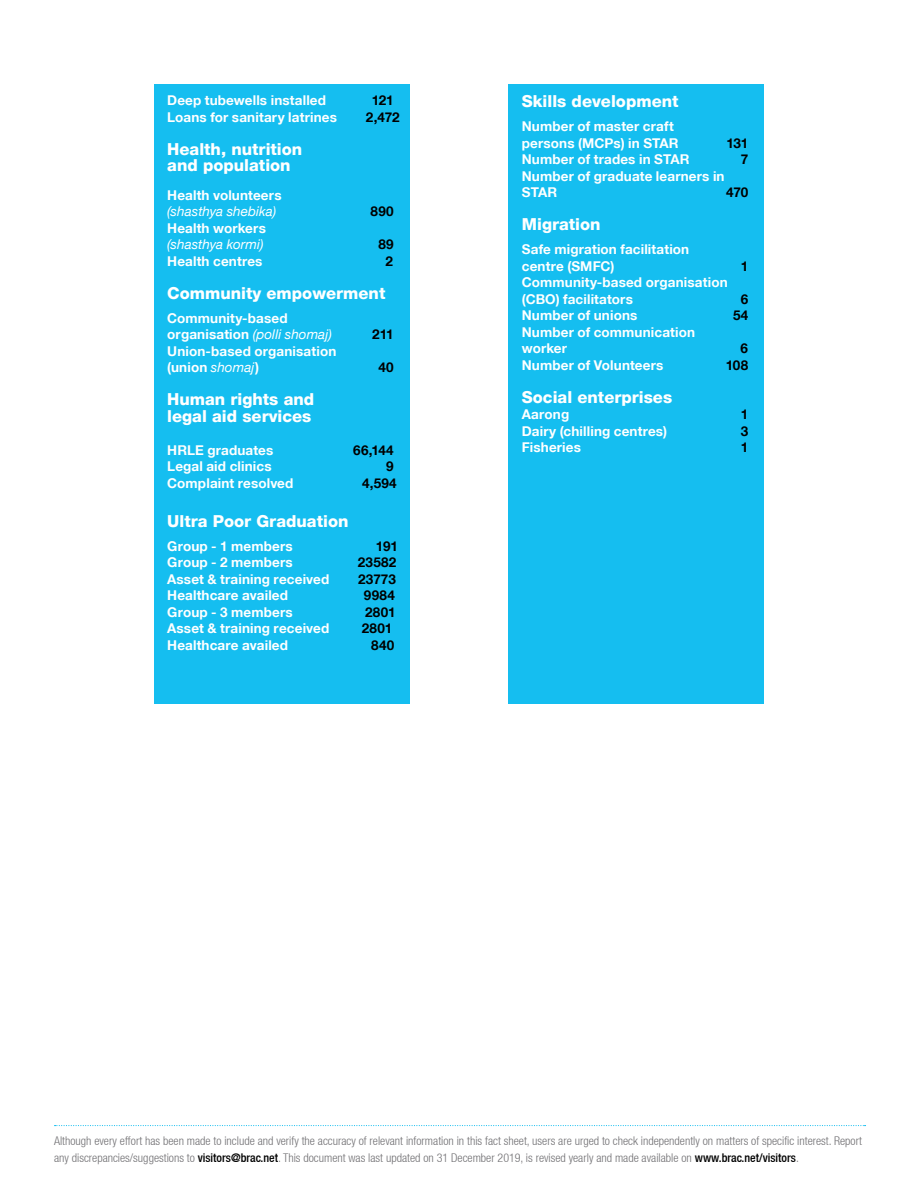
<style>
.page{position:relative;width:918px;height:1188px;background:#fff}
.page>*{position:absolute;margin:0;border:0;box-sizing:border-box;transform-origin:0 0}
.t1{font:800 16.5px/16.5px "Helvetica Neue LT";color:#fff}
.t2{font:700 13.5px/16.5px "Helvetica Neue LT";letter-spacing:.01em;color:#fff}
.t3{font:700 13.5px "Helvetica Neue LT";letter-spacing:.02em;color:#000}
.t4{font:italic 13.5px "Helvetica Neue LT";letter-spacing:.005em;color:#fff}
.t5{font:300 condensed 12px/16.5px "Helvetica Neue LT";color:#717073}
.s1{font-weight:400;font-style:italic}
.s2{font-weight:500;color:#000}
</style>
<div class="page">
<svg style="left:55px;top:1125px;width:811px;height:1px"></svg>
<div style="left:154px;top:85px;width:256px;height:619px;background:#15bef0"></div>
<div style="left:508px;top:85px;width:256px;height:619px;background:#15bef0"></div>
<p class="t2" style="left:167px;top:92px;width:160px">Deep tubewells installed</p>
<p class="t3" style="left:372px;top:92px;width:23px">121</p>
<p class="t2" style="left:167px;top:108px;width:171px">Loans for sanitary latrines</p>
<p class="t3" style="left:366px;top:108px;width:35px">2,472</p>
<p class="t1" style="left:167px;top:140px;width:137px">Health, nutrition and population</p>
<p class="t2" style="left:167px;top:186px;width:116px">Health volunteers</p>
<p class="t4" style="left:167px;top:203px;width:110px">(shasthya shebika)</p>
<p class="t3" style="left:371px;top:203px;width:25px">890</p>
<p class="t2" style="left:167px;top:219px;width:100px">Health workers</p>
<p class="t4" style="left:167px;top:236px;width:98px">(shasthya kormi)</p>
<p class="t3" style="left:378px;top:236px;width:17px">89</p>
<p class="t2" style="left:167px;top:252px;width:97px">Health centres</p>
<p class="t3" style="left:385px;top:252px;width:9px">2</p>
<p class="t1" style="left:167px;top:284px;width:220px">Community empowerment</p>
<p class="t2" style="left:167px;top:309px;width:166px">Community-based organisation <span class="s1">(polli shomaj)</span></p>
<p class="t3" style="left:372px;top:326px;width:23px">211</p>
<p class="t2" style="left:167px;top:342px;width:171px">Union-based organisation (union <span class="s1">shomaj</span>)</p>
<p class="t3" style="left:378px;top:359px;width:17px">40</p>
<p class="t1" style="left:167px;top:391px;width:149px">Human rights and legal aid services</p>
<p class="t2" style="left:167px;top:441px;width:108px">HRLE graduates</p>
<p class="t3" style="left:353px;top:441px;width:42px">66,144</p>
<p class="t2" style="left:167px;top:458px;width:106px">Legal aid clinics</p>
<p class="t3" style="left:386px;top:458px;width:9px">9</p>
<p class="t2" style="left:167px;top:474px;width:128px">Complaint resolved</p>
<p class="t3" style="left:362px;top:474px;width:36px">4,594</p>
<p class="t1" style="left:167px;top:512px;width:183px">Ultra Poor Graduation</p>
<p class="t2" style="left:167px;top:537px;width:127px">Group - 1 members</p>
<p class="t3" style="left:376px;top:537px;width:24px">191</p>
<p class="t2" style="left:167px;top:554px;width:127px">Group - 2 members</p>
<p class="t3" style="left:358px;top:554px;width:40px">23582</p>
<p class="t2" style="left:167px;top:570px;width:164px">Asset &amp; training received</p>
<p class="t3" style="left:358px;top:570px;width:39px">23773</p>
<p class="t2" style="left:167px;top:587px;width:122px">Healthcare availed</p>
<p class="t3" style="left:364px;top:587px;width:32px">9984</p>
<p class="t2" style="left:167px;top:603px;width:127px">Group - 3 members</p>
<p class="t3" style="left:365px;top:603px;width:32px">2801</p>
<p class="t2" style="left:167px;top:620px;width:164px">Asset &amp; training received</p>
<p class="t3" style="left:362px;top:620px;width:32px">2801</p>
<p class="t2" style="left:167px;top:636px;width:122px">Healthcare availed</p>
<p class="t3" style="left:371px;top:636px;width:25px">840</p>
<p class="t1" style="left:522px;top:93px;width:158px">Skills development</p>
<p class="t2" style="left:522px;top:118px;width:158px">Number of master craft persons (MCPs) in STAR</p>
<p class="t3" style="left:726px;top:135px;width:23px">131</p>
<p class="t2" style="left:522px;top:151px;width:169px">Number of trades in STAR</p>
<p class="t3" style="left:741px;top:151px;width:9px">7</p>
<p class="t2" style="left:522px;top:167px;width:204px">Number of graduate learners in<br>STAR</p>
<p class="t3" style="left:726px;top:184px;width:24px">470</p>
<p class="t1" style="left:522px;top:216px;width:80px">Migration</p>
<p class="t2" style="left:522px;top:241px;width:169px">Safe migration facilitation centre (SMFC)</p>
<p class="t2" style="left:522px;top:274px;width:207px">Community-based organisation (CBO) facilitators</p>
<p class="t3" style="left:741px;top:258px;width:9px">1</p>
<p class="t3" style="left:741px;top:291px;width:9px">6</p>
<p class="t2" style="left:522px;top:307px;width:117px">Number of unions</p>
<p class="t3" style="left:733px;top:307px;width:17px">54</p>
<p class="t2" style="left:522px;top:323px;width:175px">Number of communication worker</p>
<p class="t3" style="left:741px;top:340px;width:9px">6</p>
<p class="t2" style="left:522px;top:356px;width:143px">Number of Volunteers</p>
<p class="t3" style="left:726px;top:356px;width:24px">108</p>
<p class="t1" style="left:522px;top:389px;width:152px">Social enterprises</p>
<p class="t2" style="left:522px;top:406px;width:49px">Aarong</p>
<p class="t3" style="left:741px;top:406px;width:9px">1</p>
<p class="t2" style="left:522px;top:422px;width:147px">Dairy (chilling centres)</p>
<p class="t3" style="left:741px;top:423px;width:9px">3</p>
<p class="t2" style="left:522px;top:439px;width:61px">Fisheries</p>
<p class="t3" style="left:741px;top:439px;width:9px">1</p>
<p class="t5" style="left:54px;top:1133px;width:809px">Although every effort has been made to include and verify the accuracy of relevant information in this fact sheet, users are urged to check independently on matters of specific interest. Report any discrepancies/suggestions to <span class="s2">visitors@brac.net</span>. This document was last updated on 31 December 2019, is revised yearly and made available on <span class="s2">www.brac.net/visitors</span>.</p>
</div>
